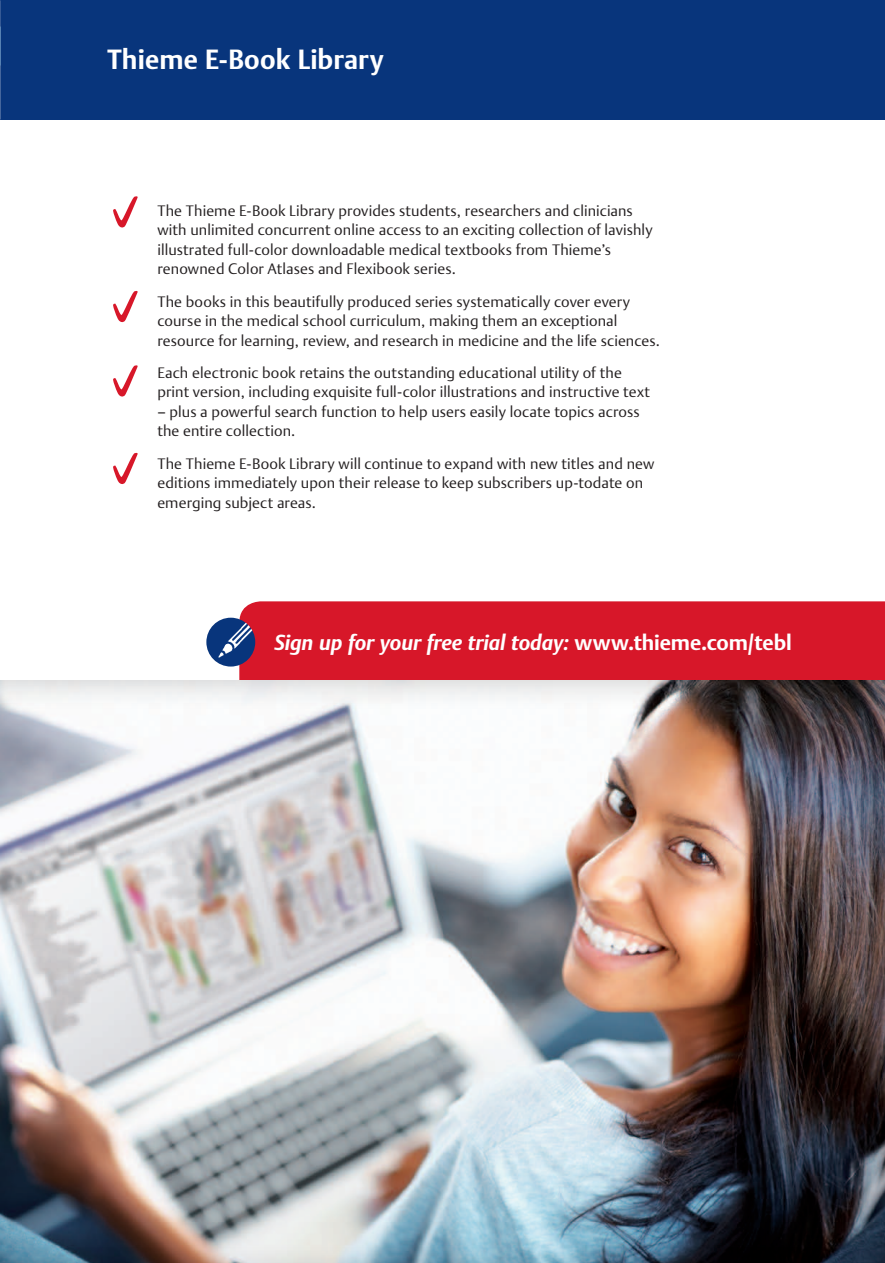
<style>
.page{position:relative;width:885px;height:1263px;background:#fff}
.page>*{position:absolute;margin:0;border:0;box-sizing:border-box;transform-origin:0 0}
.t1{font:700 27px "Thieme Argo 2011";letter-spacing:.005em;color:#fff}
.t2{font:italic 700 21px "Thieme Argo 2011";letter-spacing:-.005em;color:#fff}
.t3{font:300 15px/19.5px "Thieme Argo 2011";letter-spacing:.005em;color:#231f20}
.s1{font-style:normal}
</style>
<div class="page">
<div style="left:0;top:0;width:884px;height:119px;background:#08357c"></div>
<div style="left:239px;top:601px;width:645px;height:78px;background:#d71729"></div>
<div style="left:206px;top:618px;width:49px;height:48px;background:#08357c;border-radius:50%"></div>
<img style="left:216px;top:618px;width:39px;height:40px">
<div style="left:0;top:679px;width:884px;height:584px;background:#231f20;opacity:.19"></div>
<svg style="left:113px;top:196px;width:25px;height:32px"></svg>
<svg style="left:113px;top:291px;width:25px;height:32px"></svg>
<svg style="left:113px;top:365px;width:25px;height:32px"></svg>
<svg style="left:113px;top:453px;width:25px;height:31px"></svg>
<h1 class="t1" style="left:107px;top:41px;width:278px">Thieme E-Book Library</h1>
<p class="t3" style="left:157px;top:200px;width:496px">The Thieme E-Book Library provides students, researchers and clinicians with unlimited concurrent online access to an exciting collection of lavishly illustrated full-color downloadable medical textbooks from Thieme’s renowned Color Atlases and Flexibook series.</p>
<p class="t3" style="left:157px;top:291px;width:504px">The books in this beautifully produced series systematically cover every course in the medical school curriculum, making them an exceptional resource for learning, review, and research in medicine and the life sciences.</p>
<p class="t3" style="left:157px;top:363px;width:494px">Each electronic book retains the outstanding educational utility of the print version, including exquisite full-color illustrations and instructive text</p>
<p class="t3" style="left:157px;top:402px;width:484px">– plus a powerful search function to help users easily locate topics across the entire collection.</p>
<p class="t3" style="left:157px;top:453px;width:498px">The Thieme E-Book Library will continue to expand with new titles and new editions immediately upon their release to keep subscribers up-todate on emerging subject areas.</p>
<h2 class="t2" style="left:274px;top:629px;width:519px">Sign up for your free trial today: <span class="s1">www.thieme.com/tebl</span></h2>
</div>
